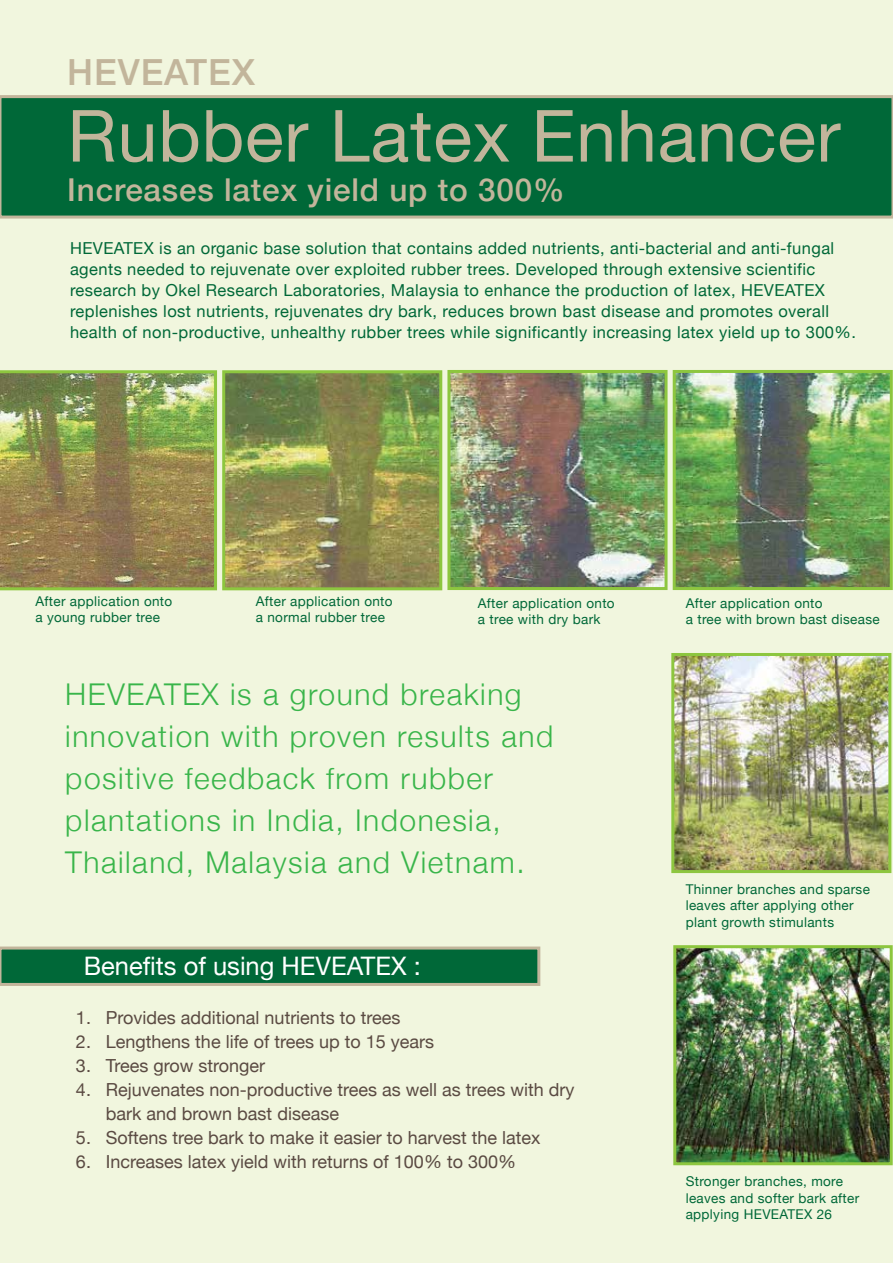
<style>
.page{position:relative;width:893px;height:1263px;background:#f1f6de}
.page>*{position:absolute;margin:0;border:0;box-sizing:border-box;transform-origin:0 0}
.t1{font:72px "Helvetica Neue";letter-spacing:.01em;color:#c2b59b}
.t2{font:500 36px "Helvetica Neue";letter-spacing:.025em;color:#c2b59b}
.t3{font:500 31.5px "Helvetica Neue";letter-spacing:.025em;color:#c2b59b}
.t4{font:300 30px/42px "Helvetica Neue";letter-spacing:.05em;color:#39b54a}
.t5{font:25.5px "Helvetica Neue";color:#fff}
.t6{font:18px/24px "Helvetica Neue";color:#5a4a42}
.t7{font:16.5px/21px "Helvetica Neue";letter-spacing:.025em;color:#006838}
.t8{font:13.5px/16.2px "Helvetica Neue";letter-spacing:.025em;color:#006838}
</style>
<div class="page">
<div style="left:0;top:95px;width:893px;height:124px;background:#006838"></div>
<img style="left:0;top:370px;width:217px;height:220px">
<img style="left:226px;top:374px;width:212px;height:212px">
<div style="left:222px;top:370px;width:220px;height:220px;border:3px solid #8dc63f"></div>
<img style="left:451px;top:374px;width:212px;height:212px">
<div style="left:447px;top:370px;width:220px;height:220px;border:3px solid #8dc63f"></div>
<img style="left:677px;top:374px;width:212px;height:212px">
<div style="left:673px;top:370px;width:220px;height:220px;border:3px solid #8dc63f"></div>
<img style="left:675px;top:657px;width:212px;height:212px">
<div style="left:671px;top:653px;width:220px;height:220px;border:3px solid #8dc63f"></div>
<img style="left:677px;top:949px;width:212px;height:212px">
<div style="left:673px;top:945px;width:220px;height:220px;border:3px solid #8dc63f"></div>
<svg style="left:0;top:946px;width:540px;height:40px;background:#22764a"></svg>
<h2 class="t2" style="left:67px;top:43px;width:189px">HEVEATEX</h2>
<h1 class="t1" style="left:67px;top:84px;width:775px">Rubber Latex Enhancer</h1>
<h3 class="t3" style="left:67px;top:164px;width:499px">Increases latex yield up to 300%</h3>
<p class="t7" style="left:70px;top:238px;width:787px">HEVEATEX is an organic base solution that contains added nutrients, anti-bacterial and anti-fungal agents needed to rejuvenate over exploited rubber trees. Developed through extensive scientific research by Okel Research Laboratories, Malaysia to enhance the production of latex, HEVEATEX replenishes lost nutrients, rejuvenates dry bark, reduces brown bast disease and promotes overall health of non-productive, unhealthy rubber trees while significantly increasing latex yield up to 300%.</p>
<p class="t8" style="left:35px;top:594px;width:138px">After application onto a young rubber tree</p>
<p class="t8" style="left:256px;top:594px;width:138px">After application onto a normal rubber tree</p>
<p class="t8" style="left:478px;top:596px;width:138px">After application onto a tree with dry bark</p>
<p class="t8" style="left:686px;top:596px;width:196px">After application onto<br>a tree with brown bast disease</p>
<h3 class="t4" style="left:65px;top:672px;width:489px">HEVEATEX is a ground breaking innovation with proven results and positive feedback from rubber plantations in India, Indonesia,<br>Thailand, Malaysia and Vietnam.</h3>
<h3 class="t5" style="left:84px;top:947px;width:339px">Benefits of using HEVEATEX :</h3>
<p class="t6" style="left:76px;top:1006px;width:17px;text-align:justify">1.<br>2.<br>3.<br>4.</p>
<p class="t6" style="left:76px;top:1126px;width:17px">5.<br>6.</p>
<p class="t6" style="left:106px;top:1006px;width:470px">Provides additional nutrients to trees<br>Lengthens the life of trees up to 15 years<br>Trees grow stronger<br>Rejuvenates non-productive trees as well as trees with dry bark and brown bast disease<br>Softens tree bark to make it easier to harvest the latex Increases latex yield with returns of 100% to 300%</p>
<p class="t8" style="left:686px;top:882px;width:186px">Thinner branches and sparse leaves after applying other plant growth stimulants</p>
<p class="t8" style="left:686px;top:1174px;width:175px">Stronger branches, more leaves and softer bark after applying HEVEATEX 26</p>
</div>
